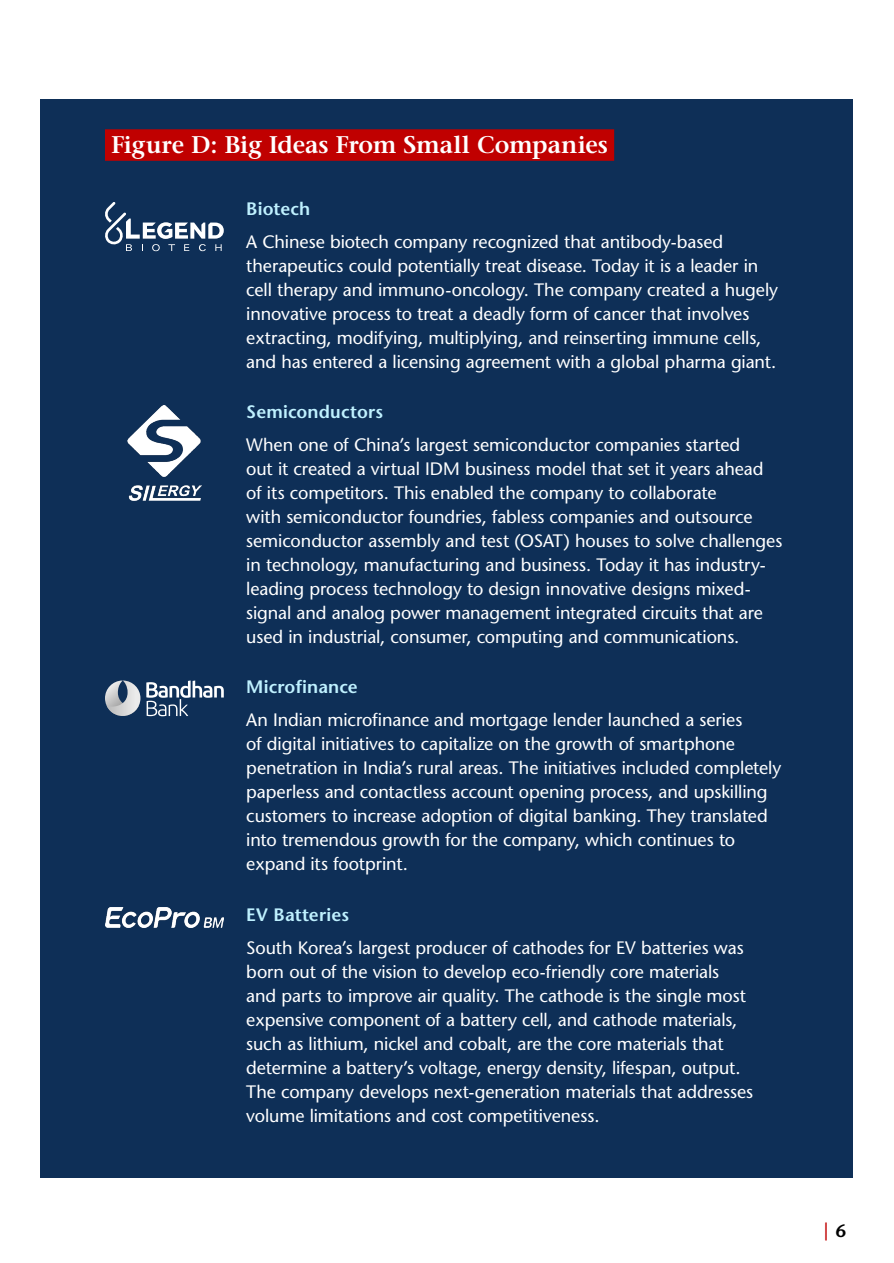
<style>
.page{position:relative;width:894px;height:1263px;background:#fff}
.page>*{position:absolute;margin:0;border:0;box-sizing:border-box;transform-origin:0 0}
._30_Graph_title_red{font:600 24px "Stone Serif Std";letter-spacing:-.005em;color:#fff}
._00_Holdings_Body{font:500 18px/24px "Stone Sans Std";letter-spacing:-.005em;color:#fff}
._00_Holdings_Subhead{font:600 18px "Stone Sans Std";letter-spacing:.01em;color:#bff1ff}
.t1{font:600 18px "Stone Sans Std";color:#c00000}
.s1{color:#000}
</style>
<div class="page">
<div style="left:40px;top:99px;width:814px;height:1078px;background:#0e2f57"></div>
<div style="left:105px;top:129px;width:509px;height:32px;background:#c00000"></div>
<img style="left:105px;top:908px;width:119px;height:19px">
<svg style="left:105px;top:202px;width:119px;height:49px"></svg>
<img style="left:128px;top:405px;width:73px;height:96px">
<svg style="left:105px;top:680px;width:35px;height:36px"></svg>
<svg style="left:146px;top:681px;width:78px;height:35px"></svg>
<p class="_30_Graph_title_red" style="left:111px;top:131px;width:499px">Figure D: Big Ideas From Small Companies</p>
<p class="_00_Holdings_Subhead" style="left:246px;top:198px;width:65px">Biotech</p>
<p class="_00_Holdings_Body" style="left:246px;top:229px;width:533px">A Chinese biotech company recognized that antibody-based therapeutics could potentially treat disease. Today it is a leader in cell therapy and immuno-oncology. The company created a hugely innovative process to treat a deadly form of cancer that involves extracting, modifying, multiplying, and reinserting immune cells, and has entered a licensing agreement with a global pharma giant.</p>
<p class="_00_Holdings_Subhead" style="left:246px;top:401px;width:138px">Semiconductors</p>
<p class="_00_Holdings_Body" style="left:246px;top:433px;width:538px">When one of China’s largest semiconductor companies started<br>out it created a virtual IDM business model that set it years ahead of its competitors. This enabled the company to collaborate<br>with semiconductor foundries, fabless companies and outsource semiconductor assembly and test (OSAT) houses to solve challenges in technology, manufacturing and business. Today it has industry&shy;leading process technology to design innovative designs mixed&shy;signal and analog power management integrated circuits that are used in industrial, consumer, computing and communications.</p>
<p class="_00_Holdings_Subhead" style="left:246px;top:676px;width:113px">Microfinance</p>
<p class="_00_Holdings_Body" style="left:246px;top:708px;width:537px">An Indian microfinance and mortgage lender launched a series<br>of digital initiatives to capitalize on the growth of smartphone penetration in India’s rural areas. The initiatives included completely paperless and contactless account opening process, and upskilling customers to increase adoption of digital banking. They translated into tremendous growth for the company, which continues to expand its footprint.</p>
<p class="_00_Holdings_Subhead" style="left:246px;top:903px;width:104px">EV Batteries</p>
<p class="_00_Holdings_Body" style="left:246px;top:935px;width:508px">South Korea’s largest producer of cathodes for EV batteries was born out of the vision to develop eco-friendly core materials and parts to improve air quality. The cathode is the single most expensive component of a battery cell, and cathode materials, such as lithium, nickel and cobalt, are the core materials that determine a battery’s voltage, energy density, lifespan, output.<br>The company develops next-generation materials that addresses volume limitations and cost competitiveness.</p>
<p class="t1" style="left:824px;top:1219px;width:24px">| <span class="s1">6</span></p>
</div>
